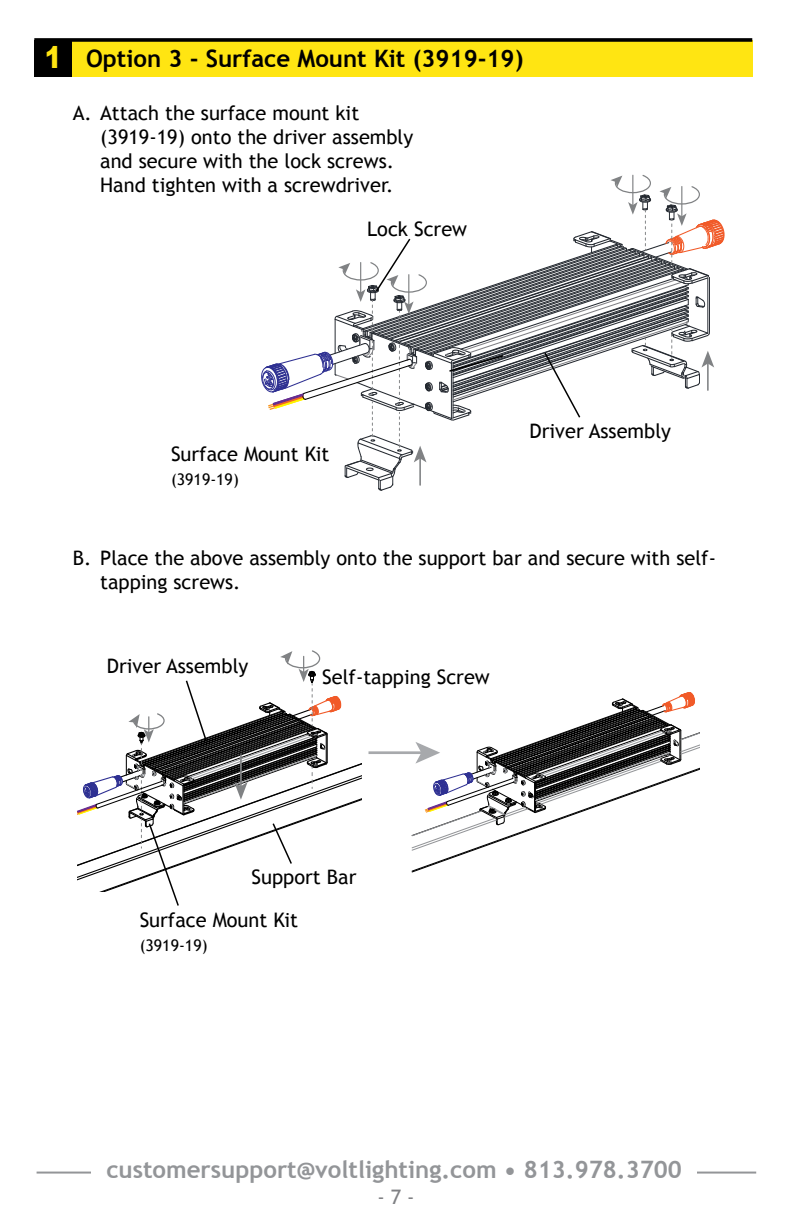
<style>
.page{position:relative;width:792px;height:1224px;background:#fff}
.page>*{position:absolute;margin:0;border:0;box-sizing:border-box;transform-origin:0 0}
.t1{font:700 24px "Trebuchet MS";color:#939598}
.t2{font:700 24px "Trebuchet MS";color:#000}
.t3{font:20px/24px "Trebuchet MS";color:#000}
.t4{font:20px "Trebuchet MS";color:#808184}
.t5{font:16px "Trebuchet MS";color:#000}
.s1{font-family:"Arial";font-weight:900;font-size:30px;color:#ffe512}
</style>
<div class="page">
<hr style="left:37px;top:1172px;width:719px;height:2px;background:#939598">
<div style="left:91px;top:1161px;width:606px;height:50px;background:#fff"></div>
<hr style="left:369px;top:751px;width:54px;height:3px;background:#a7a9ac">
<svg style="left:411px;top:692px;width:289px;height:181px"></svg>
<div style="left:41px;top:40px;width:711px;height:37px;background:#ffe512"></div>
<div style="left:34px;top:40px;width:38px;height:37px;background:#000"></div>
<div style="left:34px;top:38px;width:718px;height:4px;border:2px solid #000"></div>
<svg style="left:261px;top:174px;width:464px;height:317px"></svg>
<svg style="left:78px;top:650px;width:283px;height:256px"></svg>
<p class="t2" style="left:45px;top:44px;width:480px"><span class="s1">1</span> Option 3 - Surface Mount Kit (3919-19)</p>
<p class="t3" style="left:100px;top:102px;width:315px;text-indent:-27px">A. Attach the surface mount kit (3919-19) onto the driver assembly and secure with the lock screws.<br>Hand tighten with a screwdriver.</p>
<p class="t3" style="left:367px;top:218px;width:101px">Lock Screw</p>
<p class="t3" style="left:171px;top:442px;width:160px">Surface Mount Kit</p>
<p class="t5" style="left:171px;top:469px;width:69px">(3919-19)</p>
<p class="t3" style="left:530px;top:419px;width:143px">Driver Assembly</p>
<p class="t3" style="left:100px;top:547px;width:617px;text-indent:-27px">B. Place the above assembly onto the support bar and secure with self&shy;tapping screws.</p>
<p class="t3" style="left:107px;top:655px;width:143px">Driver Assembly</p>
<p class="t3" style="left:322px;top:665px;width:169px">Self-tapping Screw</p>
<p class="t3" style="left:252px;top:865px;width:106px">Support Bar</p>
<p class="t3" style="left:140px;top:908px;width:160px">Surface Mount Kit</p>
<p class="t5" style="left:140px;top:936px;width:69px">(3919-19)</p>
<p class="t1" style="left:106px;top:1155px;width:577px">customersupport@voltlighting.com • 813.978.3700</p>
<p class="t4" style="left:377px;top:1185px;width:39px">- 7 -</p>
</div>
